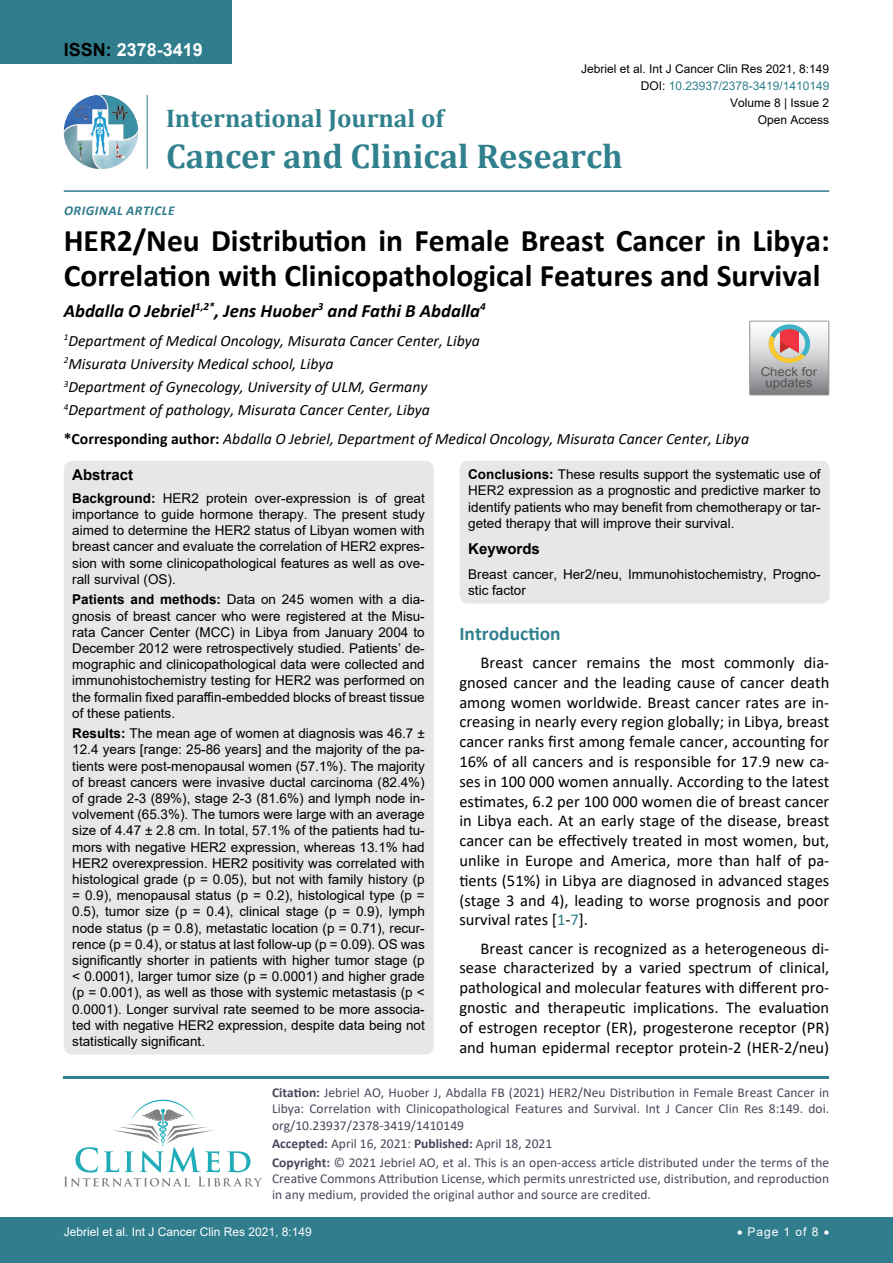
<style>
.page{position:relative;width:893px;height:1263px;background:#fff}
.page>*{position:absolute;margin:0;border:0;box-sizing:border-box;transform-origin:0 0}
.t1{font:700 34.5px "Cambria";color:#30808d}
.t2{font:700 31.5px/34.5px "Calibri";color:#000}
.t3{font:700 25.5px "Cambria";color:#30808d}
.t4{font:700 19.5px "Calibri";color:#30808d}
.t5{font:italic 700 18.75px "Calibri";color:#000}
.t6{font:700 18px "Arial";color:#fff}
.t7{font:16.5px/19.8px "Calibri";color:#000;text-align:justify}
.t8{font:italic 15.75px/23.1px "Calibri";color:#000}
.t9{font:700 15px "Arial";color:#000}
.t10{font:13.5px/16.2px "Arial";color:#000;text-align:justify}
.t11{font:13.5px/16.2px "Calibri";color:#47475c}
.t12{font:italic 700 13.5px "Calibri";letter-spacing:.04em;color:#307d8d}
.t13{font:12.3px/10.5px "Arial";color:#535353;text-align:center;scale:1.08 1}
.t14{font:12px "Arial";color:#000}
.t15{font:12px "Arial";color:#fff}
.t16{font:12px "Arial";color:#30808d}
.s1{color:#000}
.s2{font-weight:700;font-style:normal}
.s3{font-weight:700}
.s4{color:#30808d}
</style>
<div class="page">
<img style="left:64px;top:95px;width:74px;height:74px;border-radius:37px">
<hr style="left:147px;top:95px;width:1px;height:74px;background:#307d8d">
<hr style="left:64px;top:190px;width:765px;height:2px;background:#307d8d">
<hr style="left:64px;top:1076px;width:765px;height:2px;background:#30808d">
<svg style="left:64px;top:1100px;width:198px;height:86px"></svg>
<div style="left:0;top:1217px;width:893px;height:46px;background:#307d8d"></div>
<div style="left:0;top:0;width:231px;height:64px;background:#307d8d"></div>
<div style="left:64px;top:461px;width:370px;height:593px;background:#e6e7e8;border-radius:9px"></div>
<div style="left:460px;top:461px;width:370px;height:143px;background:#e6e7e8;border-radius:9px"></div>
<svg style="left:750px;top:321px;width:79px;height:74px;background:#bdb6b3"></svg>
<h3 class="t6" style="left:64px;top:37px;width:141px"><span class="s1">ISSN:</span> 2378-3419</h3>
<p class="t14" style="left:581px;top:60px;width:250px">Jebriel et al. Int J Cancer Clin Res 2021, 8:149</p>
<p class="t14" style="left:730px;top:95px;width:101px">Volume 8 | Issue 2</p>
<p class="t16" style="left:641px;top:77px;width:190px"><span class="s1">DOI:</span> 10.23937/2378-3419/1410149</p>
<h3 class="t3" style="left:166px;top:100px;width:279px">International Journal of</h3>
<h1 class="t1" style="left:166px;top:132px;width:458px">Cancer and Clinical Research</h1>
<p class="t14" style="left:758px;top:112px;width:73px">Open Access</p>
<p class="t12" style="left:64px;top:201px;width:112px">Original Article</p>
<h2 class="t2" style="left:64px;top:223px;width:767px">HER2/Neu Distribution in Female Breast Cancer in Libya:<br>Correlation with Clinicopathological Features and Survival</h2>
<h3 class="t5" style="left:64px;top:297px;width:423px">Abdalla O Jebriel<sup>1,2*</sup>, Jens Huober<sup>3</sup> and Fathi B Abdalla<sup>4</sup></h3>
<p class="t8" style="left:64px;top:328px;width:418px"><sup>1</sup>Department of Medical Oncology, Misurata Cancer Center, Libya <sup>2</sup>Misurata University Medical school, Libya<br><sup>3</sup>Department of Gynecology, University of ULM, Germany <sup>4</sup>Department of pathology, Misurata Cancer Center, Libya</p>
<p class="t8" style="left:64px;top:426px;width:687px"><span class="s2">*Corresponding author:</span> Abdalla O Jebriel, Department of Medical Oncology, Misurata Cancer Center, Libya</p>
<p class="t9" style="left:72px;top:464px;width:62px">Abstract</p>
<p class="t10" style="left:72px;top:490px;width:354px"><span class="s3">Background:</span> HER2 protein over-expression is of great importance to guide hormone therapy. The present study aimed to determine the HER2 status of Libyan women with breast cancer and evaluate the correlation of HER2 expres&shy;sion with some clinicopathological features as well as ove&shy;rall survival (OS).</p>
<p class="t10" style="left:72px;top:591px;width:354px"><span class="s3">Patients and methods:</span> Data on 245 women with a dia&shy;gnosis of breast cancer who were registered at the Misu&shy;rata Cancer Center (MCC) in Libya from January 2004 to December 2012 were retrospectively studied. Patients’ de&shy;mographic and clinicopathological data were collected and immunohistochemistry testing for HER2 was performed on the formalin fixed paraffin-embedded blocks of breast tissue of these patients.</p>
<p class="t10" style="left:72px;top:725px;width:354px"><span class="s3">Results:</span> The mean age of women at diagnosis was 46.7 ± 12.4 years [range: 25-86 years] and the majority of the pa&shy;tients were post-menopausal women (57.1%). The majority of breast cancers were invasive ductal carcinoma (82.4%) of grade 2-3 (89%), stage 2-3 (81.6%) and lymph node in&shy;volvement (65.3%). The tumors were large with an average size of 4.47 ± 2.8 cm. In total, 57.1% of the patients had tu&shy;mors with negative HER2 expression, whereas 13.1% had HER2 overexpression. HER2 positivity was correlated with histological grade (p = 0.05), but not with family history (p = 0.9), menopausal status (p = 0.2), histological type (p = 0.5), tumor size (p = 0.4), clinical stage (p = 0.9), lymph node status (p = 0.8), metastatic location (p = 0.71), recur&shy;rence (p = 0.4), or status at last follow-up (p = 0.09). OS was significantly shorter in patients with higher tumor stage (p &lt; 0.0001), larger tumor size (p = 0.0001) and higher grade (p = 0.001), as well as those with systemic metastasis (p &lt; 0.0001). Longer survival rate seemed to be more associa&shy;ted with negative HER2 expression, despite data being not statistically significant.</p>
<p class="t13" style="left:761px;top:367px;width:54px">Check for updates</p>
<p class="t10" style="left:468px;top:466px;width:354px"><span class="s3">Conclusions:</span> These results support the systematic use of HER2 expression as a prognostic and predictive marker to identify patients who may benefit from chemotherapy or tar&shy;geted therapy that will improve their survival.</p>
<p class="t9" style="left:468px;top:538px;width:73px">Keywords</p>
<p class="t10" style="left:468px;top:566px;width:354px">Breast cancer, Her2/neu, Immunohistochemistry, Progno&shy;stic factor</p>
<h3 class="t4" style="left:459px;top:619px;width:103px">Introduction</h3>
<p class="t7" style="left:459px;top:652px;width:371px;text-indent:21px">Breast cancer remains the most commonly dia&shy;gnosed cancer and the leading cause of cancer death among women worldwide. Breast cancer rates are in&shy;creasing in nearly every region globally; in Libya, breast cancer ranks first among female cancer, accounting for 16% of all cancers and is responsible for 17.9 new ca&shy;ses in 100 000 women annually. According to the latest estimates, 6.2 per 100 000 women die of breast cancer in Libya each. At an early stage of the disease, breast cancer can be effectively treated in most women, but, unlike in Europe and America, more than half of pa&shy;tients (51%) in Libya are diagnosed in advanced stages (stage 3 and 4), leading to worse prognosis and poor survival rates [<span class="s4">1</span>-<span class="s4">7</span>].</p>
<p class="t7" style="left:459px;top:938px;width:371px;text-indent:21px">Breast cancer is recognized as a heterogeneous di&shy;sease characterized by a varied spectrum of clinical, pathological and molecular features with different pro&shy;gnostic and therapeutic implications. The evaluation of estrogen receptor (ER), progesterone receptor (PR) and human epidermal receptor protein-2 (HER-2/neu)</p>
<p class="t11" style="left:272px;top:1084px;width:559px;text-align:justify"><span class="s3">Citation:</span> Jebriel AO, Huober J, Abdalla FB (2021) HER2/Neu Distribution in Female Breast Cancer in Libya: Correlation with Clinicopathological Features and Survival. Int J Cancer Clin Res 8:149. doi. org/10.23937/2378-3419/1410149</p>
<p class="t11" style="left:272px;top:1134px;width:559px;line-height:18.6px"><span class="s3">Accepted:</span> April 16, 2021: <span class="s3">Published:</span> April 18, 2021<br><span class="s3">Copyright:</span> © 2021 Jebriel AO, et al. This is an open-access article distributed under the terms of the</p>
<p class="t11" style="left:272px;top:1170px;width:559px">Creative Commons Attribution License, which permits unrestricted use, distribution, and reproduction in any medium, provided the original author and source are credited.</p>
<p class="t15" style="left:64px;top:1223px;width:250px">Jebriel et al. Int J Cancer Clin Res 2021, 8:149</p>
<p class="t15" style="left:737px;top:1223px;width:94px">• Page 1 of 8 •</p>
</div>
